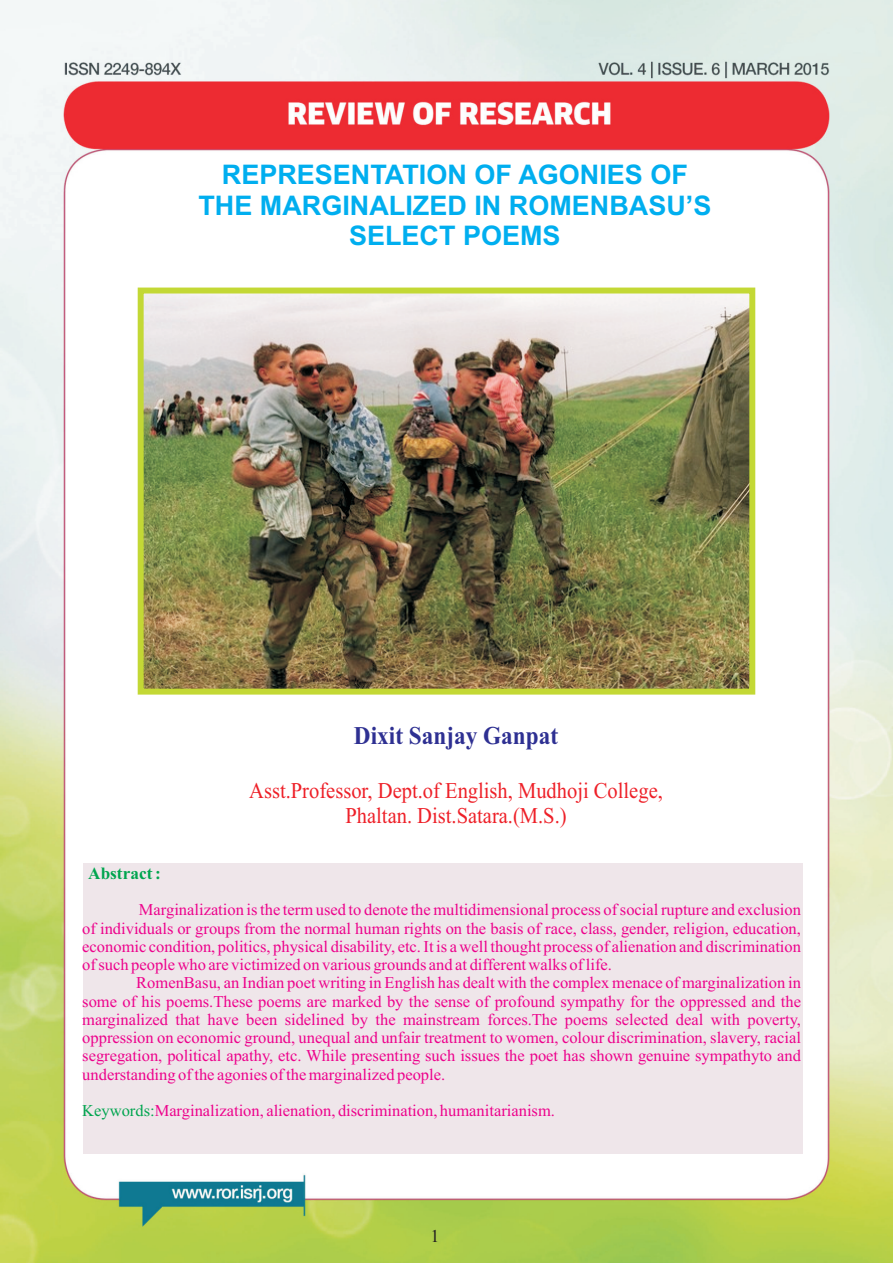
<style>
.page{position:relative;width:893px;height:1263px;background:#fff}
.page>*{position:absolute;margin:0;border:0;box-sizing:border-box;transform-origin:0 0}
.t1{font:700 27px/30.2px "Arial";color:#00aeef;text-align:center}
.t2{font:700 25.5px "Times New Roman";color:#2e3092;scale:.91 1}
.t3{font:22.5px/24.9px "Times New Roman";color:#ee2028;text-align:center;scale:.91 1}
.t4{font:18px "Times New Roman";color:#231f20}
.t5{font:700 17.25px "Times New Roman";color:#00a54f}
.t6{font:16.5px/18.3px "Times New Roman";color:#ed028c;text-align:justify}
.s1{color:#00a54f}
</style>
<div class="page">
<img style="left:0;top:0;width:893px;height:1263px">
<div style="left:83px;top:863px;width:720px;height:291px;background:#efe6ea"></div>
<img style="left:145px;top:295px;width:603px;height:393px">
<div style="left:138px;top:288px;width:617px;height:407px;border:6px solid #c3d835"></div>
<h1 class="t1" style="left:198px;top:162px;width:515px">REPRESENTATION OF AGONIES OF<br>THE MARGINALIZED IN ROMENBASU’S<br>SELECT POEMS</h1>
<p class="t5" style="left:88px;top:867px;width:74px">Abstract :</p>
<h2 class="t2" style="left:354px;top:727px;width:226px">Dixit Sanjay Ganpat</h2>
<h3 class="t3" style="left:249px;top:780px;width:456px">Asst.Professor, Dept.of English, Mudhoji College,<br>Phaltan. Dist.Satara.(M.S.)</h3>
<p class="t6" style="left:82px;top:902px;width:720px;text-indent:57px">Marginalization is the term used to denote the multidimensional process of social rupture and exclusion of individuals or groups from the normal human rights on the basis of race, class, gender, religion, education, economic condition, politics, physical disability, etc. It is a well thought process of alienation and discrimination of such people who are victimized on various grounds and at different walks of life.</p>
<p class="t6" style="left:82px;top:975px;width:720px;text-indent:54px">RomenBasu, an Indian poet writing in English has dealt with the complex menace of marginalization in some of his poems.These poems are marked by the sense of profound sympathy for the oppressed and the marginalized that have been sidelined by the mainstream forces.The poems selected deal with poverty, oppression on economic ground, unequal and unfair treatment to women, colour discrimination, slavery, racial segregation, political apathy, etc. While presenting such issues the poet has shown genuine sympathyto and understanding of the agonies of the marginalized people.</p>
<p class="t6" style="left:82px;top:1103px;width:474px"><span class="s1">Keywords:</span>Marginalization, alienation, discrimination, humanitarianism.</p>
<p class="t4" style="left:431px;top:1229px;width:10px">1</p>
</div>
